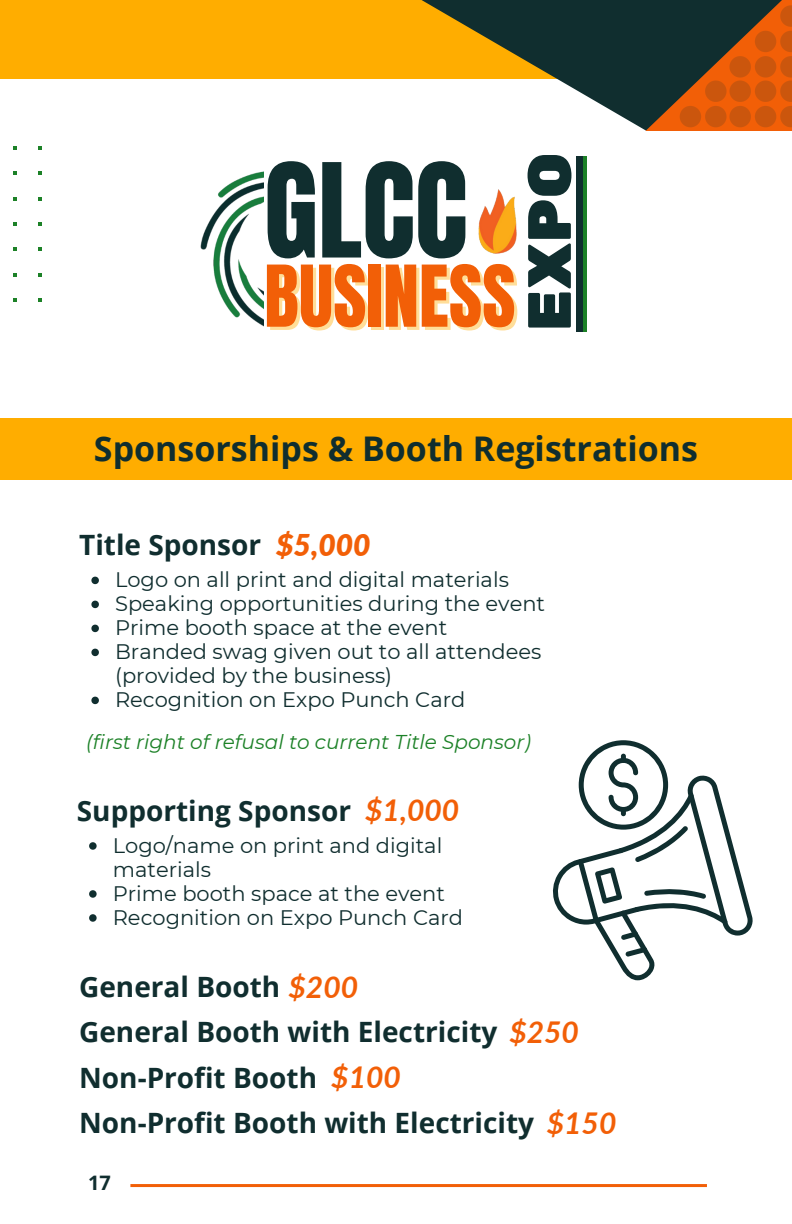
<style>
.page{position:relative;width:792px;height:1224px;background:#fff}
.page>*{position:absolute;margin:0;border:0;box-sizing:border-box;transform-origin:0 0}
.t1{font:111.2px "Anton";color:#102e2f}
.t2{font:72.4px "Anton";color:#f25f07}
.t3{font:61px "Rubik One";color:#102e2f}
.t4{font:700 34px "Open Sans";color:#102e2f}
.t5{font:italic 700 30px "Lato";color:#f25f07}
.t6{font:italic 900 30px "Lato";color:#f25f07}
.t7{font:700 28px "Open Sans";color:#102e2f}
.t8{font:21px/24px "Montserrat";color:#102e2f}
.t9{font:italic 20px "Montserrat";color:#1c8127}
.t10{font:700 20px "Open Sans";color:#102e2f}
.s1{font-family:"Lato";font-style:italic;font-size:30px;color:#f25f07}
</style>
<div class="page">
<div style="left:0;top:0;width:621px;height:79px;background:#ffad00"></div>
<svg style="left:421px;top:0;width:224px;height:130px"></svg>
<svg style="left:645px;top:0;width:147px;height:131px;fill:#102e2f"></svg>
<svg style="left:680px;top:5px;width:112px;height:122px"></svg>
<svg style="left:13px;top:298px;width:4px;height:4px"></svg>
<svg style="left:38px;top:298px;width:4px;height:4px"></svg>
<svg style="left:13px;top:273px;width:4px;height:4px"></svg>
<svg style="left:38px;top:273px;width:4px;height:4px"></svg>
<svg style="left:13px;top:247px;width:4px;height:4px"></svg>
<svg style="left:38px;top:247px;width:4px;height:4px"></svg>
<svg style="left:13px;top:222px;width:4px;height:4px"></svg>
<svg style="left:38px;top:222px;width:4px;height:4px"></svg>
<svg style="left:13px;top:197px;width:4px;height:4px"></svg>
<svg style="left:38px;top:197px;width:4px;height:4px"></svg>
<svg style="left:13px;top:171px;width:4px;height:4px"></svg>
<svg style="left:38px;top:171px;width:4px;height:4px"></svg>
<svg style="left:13px;top:146px;width:4px;height:4px"></svg>
<svg style="left:38px;top:146px;width:4px;height:4px"></svg>
<hr style="left:130px;top:1184px;width:577px;height:3px;background:#f25f07">
<div style="left:0;top:418px;width:792px;height:61px;background:#ffad00"></div>
<img style="left:200px;top:171px;width:64px;height:156px">
<img style="left:478px;top:189px;width:39px;height:65px">
<div style="left:576px;top:156px;width:7px;height:176px;background:#102e2f"></div>
<hr style="left:583px;top:156px;width:4px;height:176px;background:#1c8127">
<svg style="left:553px;top:740px;width:200px;height:240px"></svg>
<svg style="left:91px;top:577px;width:8px;height:7px"></svg>
<svg style="left:91px;top:601px;width:8px;height:7px"></svg>
<svg style="left:91px;top:625px;width:8px;height:7px"></svg>
<svg style="left:91px;top:649px;width:8px;height:7px"></svg>
<svg style="left:91px;top:697px;width:8px;height:7px"></svg>
<svg style="left:89px;top:842px;width:8px;height:8px"></svg>
<svg style="left:89px;top:890px;width:8px;height:8px"></svg>
<svg style="left:89px;top:914px;width:8px;height:8px"></svg>
<p class="t1" style="left:264px;top:131px;width:205px">GLCC</p>
<h2 class="t2" style="left:264px;top:244px;width:253px">BUSINESS</h2>
<p class="t3" style="left:514px;top:332px;width:181px;rotate:-90deg">EXPO</p>
<h3 class="t4" style="left:94px;top:425px;width:606px">Sponsorships &amp; Booth Registrations</h3>
<p class="t7" style="left:79px;top:525px;width:184px">Title Sponsor</p>
<p class="t6" style="left:276px;top:526px;width:96px">$5,000</p>
<h4 class="t8" style="left:115px;top:568px;width:395px">Logo on all print and digital materials</h4>
<h5 class="t8" style="left:115px;top:592px;width:431px">Speaking opportunities during the event</h5>
<h5 class="t8" style="left:115px;top:616px;width:334px">Prime booth space at the event</h5>
<p class="t8" style="left:115px;top:640px;width:428px">Branded swag given out to all attendees (provided by the business)</p>
<p class="t8" style="left:115px;top:688px;width:352px">Recognition on Expo Punch Card</p>
<p class="t9" style="left:86px;top:729px;width:446px">(first right of refusal to current Title Sponsor)</p>
<h5 class="t7" style="left:77px;top:791px;width:276px">Supporting Sponsor</h5>
<h5 class="t5" style="left:365px;top:791px;width:96px">$1,000</h5>
<p class="t8" style="left:113px;top:833px;width:331px">Logo/name on print and digital materials</p>
<p class="t8" style="left:113px;top:881px;width:334px">Prime booth space at the event</p>
<p class="t8" style="left:113px;top:905px;width:352px">Recognition on Expo Punch Card</p>
<p class="t7" style="left:79px;top:967px;width:280px">General Booth <span class="s1">$200</span></p>
<h5 class="t7" style="left:79px;top:1012px;width:501px">General Booth with Electricity <span class="s1">$250</span></h5>
<h5 class="t7" style="left:79px;top:1058px;width:239px">Non-Profit Booth</h5>
<h5 class="t5" style="left:331px;top:1059px;width:71px">$100</h5>
<h5 class="t7" style="left:79px;top:1103px;width:539px">Non-Profit Booth with Electricity <span class="s1">$150</span></h5>
<h1 class="t10" style="left:88px;top:1169px;width:24px">17</h1>
</div>
